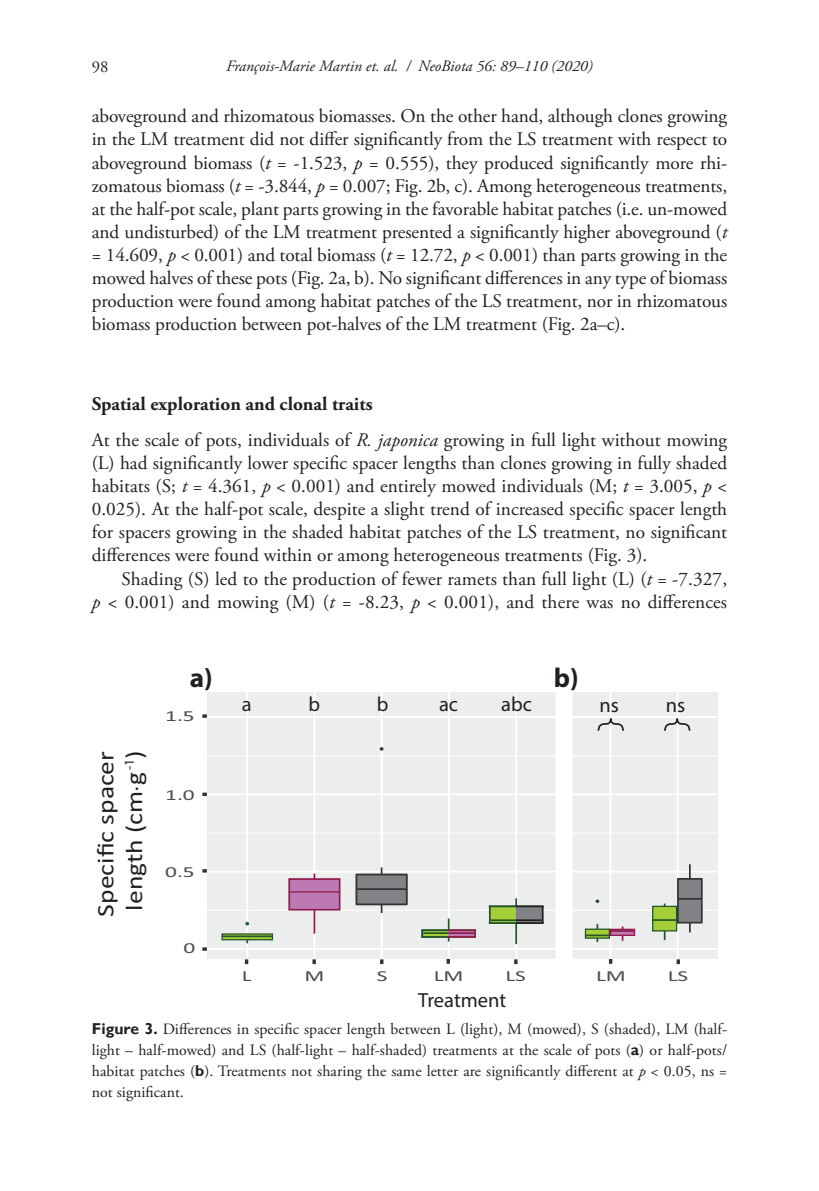
<style>
.page{position:relative;width:819px;height:1191px;background:#fff}
.page>*{position:absolute;margin:0;border:0;box-sizing:border-box;transform-origin:0 0}
.t1{font:700 27.3px "Myriad Pro";color:#231f20}
.t2{font:23.8px/28.7px "Calibri";color:#231f20;scale:1.16 1}
.t3{font:20.47px "Myriad Pro";color:#231f20}
.normal_0{font:19.25px/23.1px "Adobe Garamond Pro";color:#231f20;text-align:justify}
.ZAG_2{font:700 19.25px "Adobe Garamond Pro";color:#231f20}
.t4{font:16.62px "Adobe Garamond Pro";color:#231f20}
.FIG{font:15.75px/21px "Adobe Garamond Pro";letter-spacing:.005em;color:#231f20;text-align:justify}
.t5{font:italic 15.75px "Adobe Garamond Pro";color:#231f20}
.t6{font:15.4px "Calibri";color:#4d4d4d;scale:1.52 1}
.t7{font:13.65px "Myriad Pro";color:#231f20}
.s1{font-style:italic}
.s2{font-family:"Gill Sans";font-weight:700}
</style>
<div class="page">
<div style="left:207px;top:692px;width:510px;height:266px;background:#eceded"></div>
<hr style="left:207px;top:909px;width:510px;height:1px;background:#fff">
<hr style="left:207px;top:832px;width:510px;height:1px;background:#fff">
<hr style="left:207px;top:755px;width:510px;height:1px;background:#fff">
<hr style="left:207px;top:948px;width:510px;height:1px;background:#fff">
<hr style="left:207px;top:870px;width:510px;height:2px;background:#fff">
<hr style="left:207px;top:793px;width:510px;height:2px;background:#fff">
<hr style="left:207px;top:716px;width:510px;height:2px;background:#fff">
<hr style="left:246px;top:690px;width:2px;height:268px;background:#fff">
<hr style="left:313px;top:690px;width:2px;height:268px;background:#fff">
<hr style="left:380px;top:690px;width:2px;height:268px;background:#fff">
<div style="left:221px;top:933px;width:52px;height:7px;background:#8db735;border:1px solid #225529"></div>
<hr style="left:222px;top:935px;width:50px;height:2px;background:#225529">
<hr style="left:313px;top:909px;width:2px;height:24px;background:#911a4d">
<div style="left:288px;top:878px;width:52px;height:32px;background:#bd79b2;border:2px solid #911a4d"></div>
<hr style="left:289px;top:891px;width:50px;height:1px;background:#911a4d">
<div style="left:355px;top:873px;width:52px;height:32px;background:#808285;border:2px solid #323333"></div>
<hr style="left:356px;top:888px;width:51px;height:2px;background:#323333">
<div style="left:555px;top:691px;width:17px;height:269px;background:#fff"></div>
<svg style="left:245px;top:959px;width:3px;height:5px"></svg>
<svg style="left:312px;top:959px;width:4px;height:5px"></svg>
<svg style="left:380px;top:959px;width:3px;height:5px"></svg>
<svg style="left:202px;top:947px;width:5px;height:3px"></svg>
<svg style="left:202px;top:869px;width:5px;height:3px"></svg>
<svg style="left:202px;top:792px;width:5px;height:4px"></svg>
<svg style="left:202px;top:714px;width:5px;height:4px"></svg>
<svg style="left:245px;top:922px;width:4px;height:3px"></svg>
<hr style="left:448px;top:692px;width:2px;height:268px;background:#fff">
<hr style="left:515px;top:693px;width:2px;height:268px;background:#fff">
<hr style="left:609px;top:691px;width:2px;height:268px;background:#fff">
<hr style="left:676px;top:691px;width:2px;height:268px;background:#fff">
<svg style="left:515px;top:898px;width:2px;height:7px"></svg>
<hr style="left:515px;top:921px;width:2px;height:23px;background:#225529">
<div style="left:490px;top:906px;width:26px;height:17px;background:linear-gradient(to right,#a6ce39,#a6ce39)"></div>
<div style="left:516px;top:906px;width:26px;height:17px;background:#808285"></div>
<hr style="left:488px;top:922px;width:28px;height:2px;background:#225529">
<svg style="left:489px;top:907px;width:1px;height:15px"></svg>
<hr style="left:488px;top:905px;width:28px;height:2px;background:#225529">
<hr style="left:515px;top:922px;width:28px;height:2px;background:#231f20">
<svg style="left:541px;top:907px;width:2px;height:15px"></svg>
<hr style="left:515px;top:905px;width:28px;height:2px;background:#231f20">
<hr style="left:491px;top:919px;width:25px;height:2px;background:#225529">
<hr style="left:516px;top:919px;width:25px;height:2px;background:#231f20">
<svg style="left:421px;top:918px;width:55px;height:23px"></svg>
<hr style="left:448px;top:929px;width:28px;height:2px;background:#911a4d">
<hr style="left:423px;top:932px;width:25px;height:2px;background:#225529">
<hr style="left:448px;top:932px;width:26px;height:2px;background:#911a4d">
<svg style="left:446px;top:959px;width:4px;height:4px"></svg>
<svg style="left:514px;top:959px;width:3px;height:5px"></svg>
<div style="left:584px;top:928px;width:26px;height:10px;background:#a6ce39;border:1px solid #225529"></div>
<div style="left:610px;top:928px;width:25px;height:8px;background:#bd79b2;border:1px solid #911a4d"></div>
<svg style="left:596px;top:923px;width:2px;height:6px"></svg>
<svg style="left:595px;top:899px;width:4px;height:4px"></svg>
<div style="left:652px;top:905px;width:25px;height:26px;background:#a6ce39;border:1px solid #225529"></div>
<svg style="left:663px;top:931px;width:2px;height:9px"></svg>
<div style="left:677px;top:878px;width:25px;height:45px;background:#808285;border:2px solid #323333"></div>
<svg style="left:689px;top:864px;width:1px;height:15px"></svg>
<hr style="left:585px;top:934px;width:24px;height:2px;background:#225529">
<hr style="left:610px;top:930px;width:24px;height:2px;background:#911a4d">
<hr style="left:652px;top:919px;width:24px;height:2px;background:#225529">
<svg style="left:678px;top:898px;width:23px;height:1px"></svg>
<svg style="left:609px;top:959px;width:3px;height:4px"></svg>
<svg style="left:676px;top:959px;width:4px;height:5px"></svg>
<svg style="left:597px;top:718px;width:27px;height:14px"></svg>
<svg style="left:664px;top:718px;width:27px;height:14px"></svg>
<p class="t4" style="left:92px;top:56px;width:18px">98</p>
<p class="t5" style="left:226px;top:57px;width:368px">François-Marie Martin et. al. / NeoBiota 56: 89–110 (2020)</p>
<p class="normal_0" style="left:92px;top:105px;width:637px">aboveground and rhizomatous biomasses. On the other hand, although clones growing in the LM treatment did not differ significantly from the LS treatment with respect to aboveground biomass (<span class="s1">t</span> = -1.523, <span class="s1">p</span> = 0.555), they produced significantly more rhi&shy;zomatous biomass (<span class="s1">t</span> = -3.844, <span class="s1">p</span> = 0.007; Fig. 2b, c). Among heterogeneous treatments, at the half-pot scale, plant parts growing in the favorable habitat patches (i.e. un-mowed and undisturbed) of the LM treatment presented a significantly higher aboveground (<span class="s1">t </span>= 14.609, <span class="s1">p</span> &lt; 0.001) and total biomass (<span class="s1">t</span> = 12.72, <span class="s1">p</span> &lt; 0.001) than parts growing in the mowed halves of these pots (Fig. 2a, b). No significant differences in any type of biomass production were found among habitat patches of the LS treatment, nor in rhizomatous biomass production between pot-halves of the LM treatment (Fig. 2a–c).</p>
<p class="ZAG_2" style="left:92px;top:392px;width:282px">Spatial exploration and clonal traits</p>
<p class="normal_0" style="left:92px;top:429px;width:637px">At the scale of pots, individuals of <span class="s1">R. japonica</span> growing in full light without mowing (L) had significantly lower specific spacer lengths than clones growing in fully shaded habitats (S; <span class="s1">t</span> = 4.361, <span class="s1">p</span> &lt; 0.001) and entirely mowed individuals (M; <span class="s1">t</span> = 3.005, <span class="s1">p</span> &lt; 0.025). At the half-pot scale, despite a slight trend of increased specific spacer length for spacers growing in the shaded habitat patches of the LS treatment, no significant differences were found within or among heterogeneous treatments (Fig. 3).</p>
<p class="normal_0" style="left:92px;top:567px;width:636px;text-align:right">Shading (S) led to the production of fewer ramets than full light (L) (<span class="s1">t</span> = -7.327,<br><span class="s1">p</span> &lt; 0.001) and mowing (M) (<span class="s1">t</span> = -8.23, <span class="s1">p</span> &lt; 0.001), and there was no differences</p>
<p class="t2" style="left:90px;top:916px;width:144px;rotate:-90deg">Specific spacer length (cm g )</p>
<p class="t7" style="left:121px;top:769px;width:13px;rotate:-90deg">-1</p>
<p class="t3" style="left:119px;top:790px;width:6px;rotate:-90deg">.</p>
<p class="t1" style="left:190px;top:659px;width:24px">a)</p>
<p class="t1" style="left:554px;top:659px;width:26px">b)</p>
<p class="t6" style="left:165px;top:705px;width:21px">1.5</p>
<p class="t6" style="left:165px;top:784px;width:21px">1.0</p>
<p class="t6" style="left:165px;top:860px;width:21px">0.5</p>
<p class="t6" style="left:183px;top:937px;width:9px">0</p>
<p class="t3" style="left:242px;top:691px;width:11px">a</p>
<p class="t3" style="left:308px;top:691px;width:13px">b</p>
<p class="t3" style="left:377px;top:691px;width:13px">b</p>
<p class="t3" style="left:439px;top:691px;width:21px">ac</p>
<p class="t3" style="left:501px;top:691px;width:32px">abc</p>
<p class="t6" style="left:242px;top:965px;width:8px">L</p>
<p class="t6" style="left:304px;top:965px;width:15px">M</p>
<p class="t6" style="left:377px;top:965px;width:9px">S</p>
<p class="t6" style="left:434px;top:965px;width:21px">LM</p>
<p class="t6" style="left:505px;top:965px;width:15px">LS</p>
<p class="t3" style="left:418px;top:987px;width:89px">Treatment</p>
<p class="t3" style="left:599px;top:692px;width:21px">ns</p>
<p class="t3" style="left:666px;top:692px;width:21px">ns</p>
<p class="t6" style="left:596px;top:965px;width:21px">LM</p>
<p class="t6" style="left:667px;top:965px;width:15px">LS</p>
<p class="FIG" style="left:92px;top:1018px;width:636px"><span class="s2">Figure 3.</span> Differences in specific spacer length between L (light), M (mowed), S (shaded), LM (half&shy;light – half-mowed) and LS (half-light – half-shaded) treatments at the scale of pots (<span class="s2">a</span>) or half-pots/ habitat patches (<span class="s2">b</span>). Treatments not sharing the same letter are significantly different at <span class="s1">p</span> &lt; 0.05, ns = not significant.</p>
</div>
